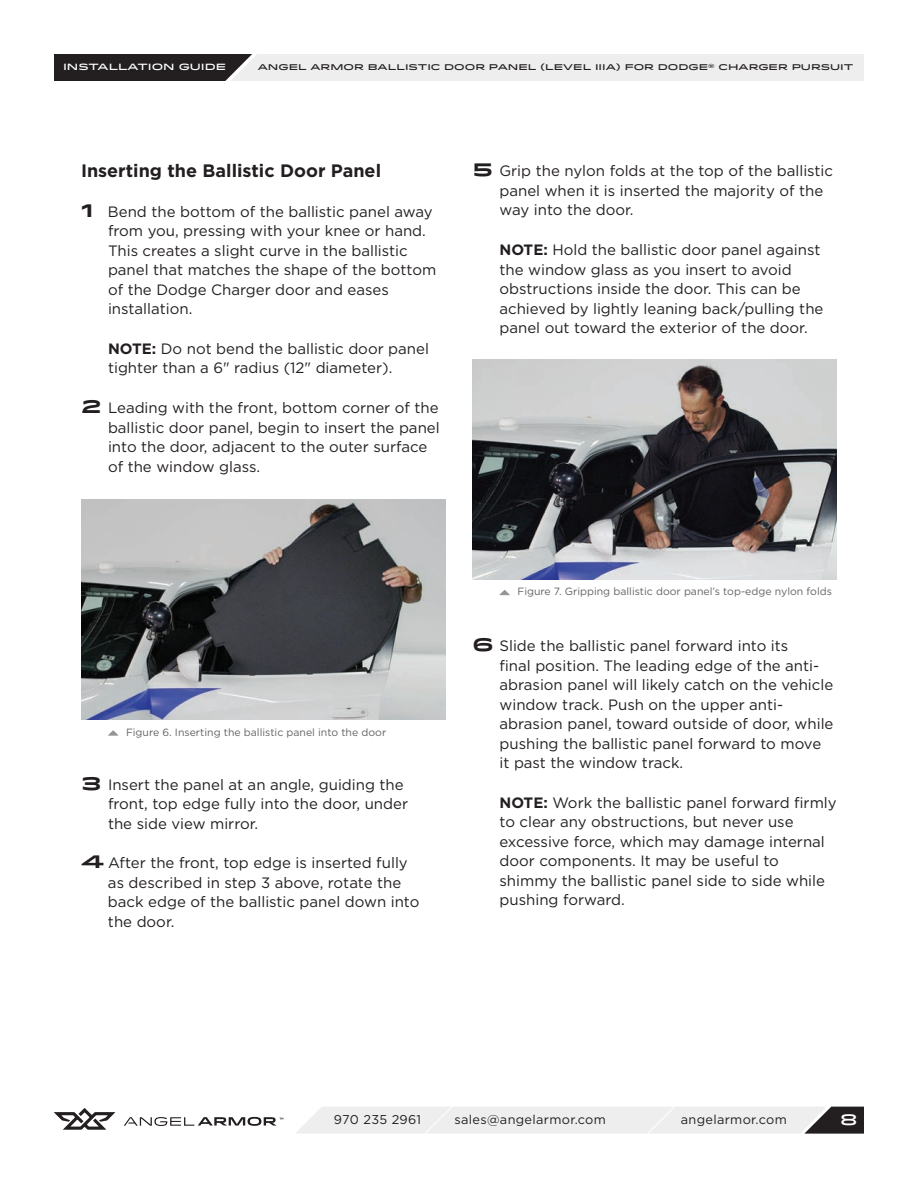
<style>
.page{position:relative;width:918px;height:1188px;background:#fff}
.page>*{position:absolute;margin:0;border:0;box-sizing:border-box;transform-origin:0 0}
.AA_body_1{font:700 18px "Gotham";color:#231f20}
.AA_body_1-2{font:15px/19.5px "Gotham";color:#231f20}
.t1{font:500 15px "Idlewild";color:#fff}
.t2{font:12.75px "Gotham";letter-spacing:.025em;color:#231f20}
.AA_image_caption_1{font:10.5px "Gotham";color:#636366}
.t3{font:500 9px "Idlewild";color:#fff}
.t4{font:500 8.25px "Idlewild";color:#231f20}
.s1{font-family:"Idlewild";font-weight:700;font-size:18px}
.s2{font-weight:700}
</style>
<div class="page">
<svg style="left:54px;top:54px;width:810px;height:27px;background:#bfbebf"></svg>
<svg style="left:54px;top:1108px;width:61px;height:22px"></svg>
<svg style="left:124px;top:1117px;width:159px;height:9px"></svg>
<svg style="left:296px;top:1106px;width:568px;height:28px;background:#dfdfe0"></svg>
<img style="left:81px;top:500px;width:365px;height:220px">
<svg style="left:108px;top:730px;width:11px;height:6px"></svg>
<img style="left:472px;top:359px;width:365px;height:220px">
<svg style="left:499px;top:590px;width:11px;height:5px"></svg>
<p class="t3" style="left:63px;top:60px;width:165px">INSTALLATION GUIDE</p>
<p class="t4" style="left:258px;top:61px;width:597px">ANGEL ARMOR BALLISTIC DOOR PANEL (LEVEL IIIA) FOR DODGE® CHARGER PURSUIT</p>
<p class="AA_body_1" style="left:81px;top:160px;width:302px">Inserting the Ballistic Door Panel</p>
<p class="AA_body_1-2" style="left:108px;top:201px;width:330px;text-indent:-27px"><span class="s1">1</span> Bend the bottom of the ballistic panel away from you, pressing with your knee or hand.<br>This creates a slight curve in the ballistic panel that matches the shape of the bottom of the Dodge Charger door and eases installation.</p>
<p class="AA_body_1-2" style="left:108px;top:339px;width:322px"><span class="s2">NOTE:</span> Do not bend the ballistic door panel tighter than a 6" radius (12" diameter).</p>
<p class="AA_body_1-2" style="left:108px;top:398px;width:333px;text-indent:-27px"><span class="s1">2</span> Leading with the front, bottom corner of the ballistic door panel, begin to insert the panel into the door, adjacent to the outer surface of the window glass.</p>
<p class="AA_body_1-2" style="left:500px;top:161px;width:335px;text-indent:-27px"><span class="s1">5</span> Grip the nylon folds at the top of the ballistic panel when it is inserted the majority of the way into the door.</p>
<p class="AA_body_1-2" style="left:499px;top:240px;width:325px"><span class="s2">NOTE:</span> Hold the ballistic door panel against the window glass as you insert to avoid obstructions inside the door. This can be achieved by lightly leaning back/pulling the panel out toward the exterior of the door.</p>
<p class="AA_image_caption_1" style="left:126px;top:726px;width:262px">Figure 6. Inserting the ballistic panel into the door</p>
<p class="AA_body_1-2" style="left:108px;top:774px;width:302px;text-indent:-27px"><span class="s1">3</span> Insert the panel at an angle, guiding the front, top edge fully into the door, under the side view mirror.</p>
<p class="AA_body_1-2" style="left:108px;top:853px;width:313px;text-indent:-27px"><span class="s1">4</span> After the front, top edge is inserted fully as described in step 3 above, rotate the back edge of the ballistic panel down into the door.</p>
<p class="AA_image_caption_1" style="left:518px;top:586px;width:316px">Figure 7. Gripping ballistic door panel’s top-edge nylon folds</p>
<p class="AA_body_1-2" style="left:500px;top:636px;width:336px;text-indent:-27px"><span class="s1">6</span> Slide the ballistic panel forward into its<br>final position. The leading edge of the anti&shy;abrasion panel will likely catch on the vehicle window track. Push on the upper anti&shy;abrasion panel, toward outside of door, while pushing the ballistic panel forward to move it past the window track.</p>
<p class="AA_body_1-2" style="left:499px;top:793px;width:339px"><span class="s2">NOTE:</span> Work the ballistic panel forward firmly to clear any obstructions, but never use excessive force, which may damage internal door components. It may be useful to shimmy the ballistic panel side to side while pushing forward.</p>
<p class="t2" style="left:334px;top:1112px;width:89px">970 235 2961</p>
<p class="t2" style="left:455px;top:1112px;width:153px">sales@angelarmor.com</p>
<p class="t2" style="left:681px;top:1112px;width:107px">angelarmor.com</p>
<p class="t1" style="left:840px;top:1108px;width:19px">8</p>
</div>
